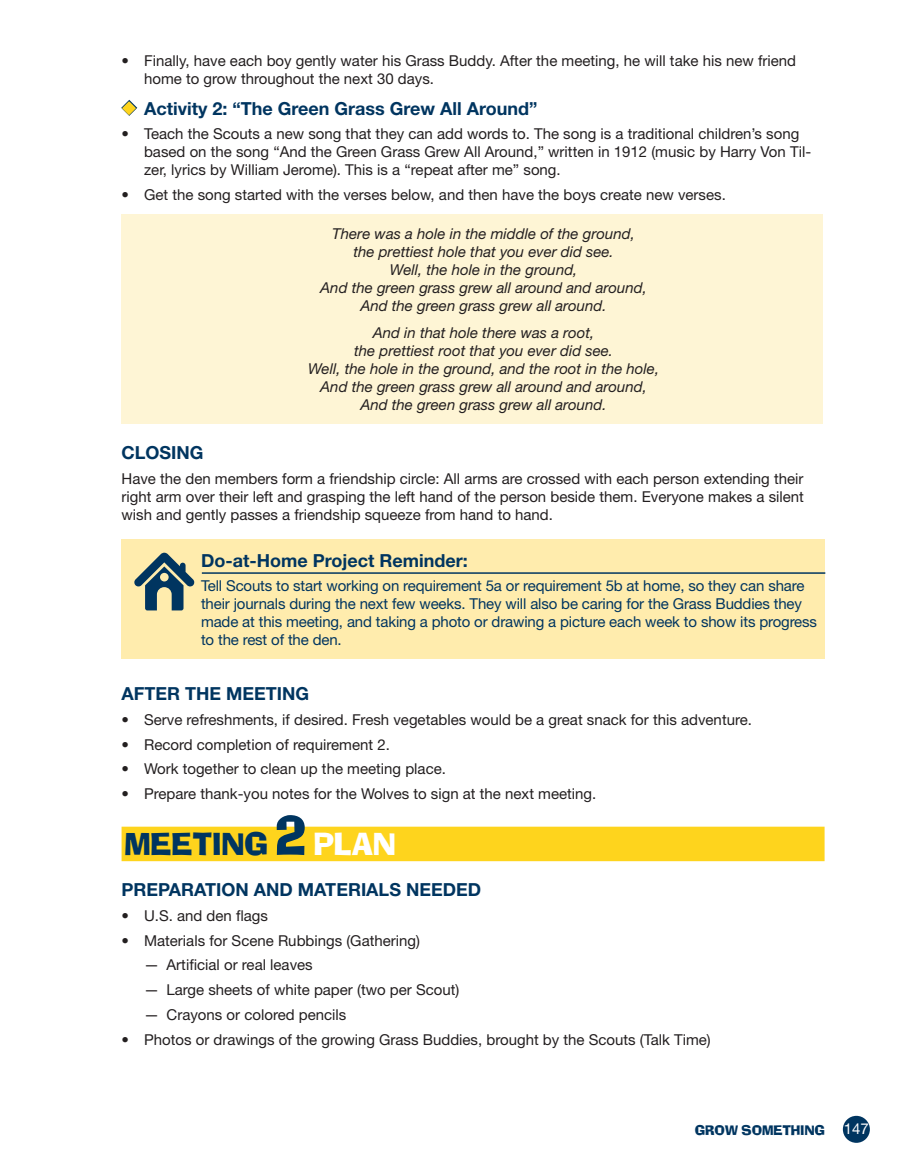
<style>
.page{position:relative;width:905px;height:1175px;background:#fff}
.page>*{position:absolute;margin:0;border:0;box-sizing:border-box;transform-origin:0 0}
.t1{font:34.5px "Ad Lib ICG";color:#003560}
.t2{font:700 18px "Helvetica Neue";color:#003560}
.t3{font:15px/18px "Helvetica Neue";color:#231f20}
.t4{font:italic 15px/18px "Helvetica Neue";color:#231f20;text-align:center}
.t5{font:15px/18px "Helvetica Neue";letter-spacing:-.01em;color:#003560}
.t6{font:15px "Ad Lib ICG";color:#003560}
.t7{font:15px "Helvetica Neue";color:#fff}
.s1{color:#fed41d}
.s2{font-size:60px}
.s3{color:#fff}
</style>
<div class="page">
<div style="left:842px;top:1115px;width:27px;height:27px;background:#003560;border-radius:50%"></div>
<div style="left:122px;top:826px;width:702px;height:35px;background:#fed41d"></div>
<svg style="left:121px;top:99px;width:17px;height:17px"></svg>
<div style="left:122px;top:214px;width:701px;height:209px;background:#fef5d5"></div>
<div style="left:122px;top:539px;width:702px;height:120px;background:#ffecad"></div>
<hr style="left:202px;top:572px;width:623px;height:2px;background:#003560">
<svg style="left:134px;top:552px;width:61px;height:58px"></svg>
<p class="t3" style="left:144px;top:51px;width:653px;text-indent:-22px">• Finally, have each boy gently water his Grass Buddy. After the meeting, he will take his new friend home to grow throughout the next 30 days.</p>
<p class="t2" style="left:122px;top:97px;width:417px"><span class="s1">◆</span> Activity 2: “The Green Grass Grew All Around”</p>
<p class="t3" style="left:144px;top:125px;width:668px;text-indent:-22px">• Teach the Scouts a new song that they can add words to. The song is a traditional children’s song based on the song “And the Green Grass Grew All Around,” written in 1912 (music by Harry Von Til&shy;zer, lyrics by William Jerome). This is a “repeat after me” song.</p>
<p class="t3" style="left:122px;top:186px;width:605px">• Get the song started with the verses below, and then have the boys create new verses.</p>
<p class="t4" style="left:320px;top:224px;width:328px">There was a hole in the middle of the ground, the prettiest hole that you ever did see.<br>Well, the hole in the ground,<br>And the green grass grew all around and around, And the green grass grew all around.</p>
<p class="t4" style="left:308px;top:323px;width:352px">And in that hole there was a root,<br>the prettiest root that you ever did see.<br>Well, the hole in the ground, and the root in the hole, And the green grass grew all around and around, And the green grass grew all around.</p>
<p class="t2" style="left:122px;top:441px;width:84px">CLOSING</p>
<p class="t3" style="left:122px;top:469px;width:684px;text-align:justify">Have the den members form a friendship circle: All arms are crossed with each person extending their right arm over their left and grasping the left hand of the person beside them. Everyone makes a silent wish and gently passes a friendship squeeze from hand to hand.</p>
<p class="t2" style="left:201px;top:549px;width:268px">Do-at-Home Project Reminder:</p>
<p class="t5" style="left:201px;top:577px;width:617px">Tell Scouts to start working on requirement 5a or requirement 5b at home, so they can share their journals during the next few weeks. They will also be caring for the Grass Buddies they made at this meeting, and taking a photo or drawing a picture each week to show its progress to the rest of the den.</p>
<p class="t2" style="left:122px;top:682px;width:189px">AFTER THE MEETING</p>
<p class="t3" style="left:122px;top:710px;width:632px">• Serve refreshments, if desired. Fresh vegetables would be a great snack for this adventure.</p>
<p class="t3" style="left:122px;top:735px;width:270px">• Record completion of requirement 2.</p>
<p class="t3" style="left:122px;top:760px;width:326px">• Work together to clean up the meeting place.</p>
<p class="t3" style="left:122px;top:784px;width:476px">• Prepare thank-you notes for the Wolves to sign at the next meeting.</p>
<h1 class="t1" style="left:124px;top:823px;width:272px">MEETING <span class="s2">2</span> <span class="s3">PLAN</span></h1>
<p class="t2" style="left:122px;top:878px;width:361px">PREPARATION AND MATERIALS NEEDED</p>
<p class="t3" style="left:122px;top:906px;width:148px">• U.S. and den flags</p>
<p class="t3" style="left:122px;top:931px;width:300px">• Materials for Scene Rubbings (Gathering)</p>
<p class="t3" style="left:144px;top:955px;width:170px">— Artificial or real leaves</p>
<p class="t3" style="left:144px;top:980px;width:317px">— Large sheets of white paper (two per Scout)</p>
<p class="t3" style="left:144px;top:1005px;width:204px">— Crayons or colored pencils</p>
<p class="t3" style="left:122px;top:1030px;width:590px">• Photos or drawings of the growing Grass Buddies, brought by the Scouts (Talk Time)</p>
<p class="t6" style="left:695px;top:1120px;width:23px">GROW</p>
<p class="t6" style="left:741px;top:1120px;width:21px">SOMETHING</p>
<p class="t7" style="left:843px;top:1119px;width:27px">147</p>
</div>
